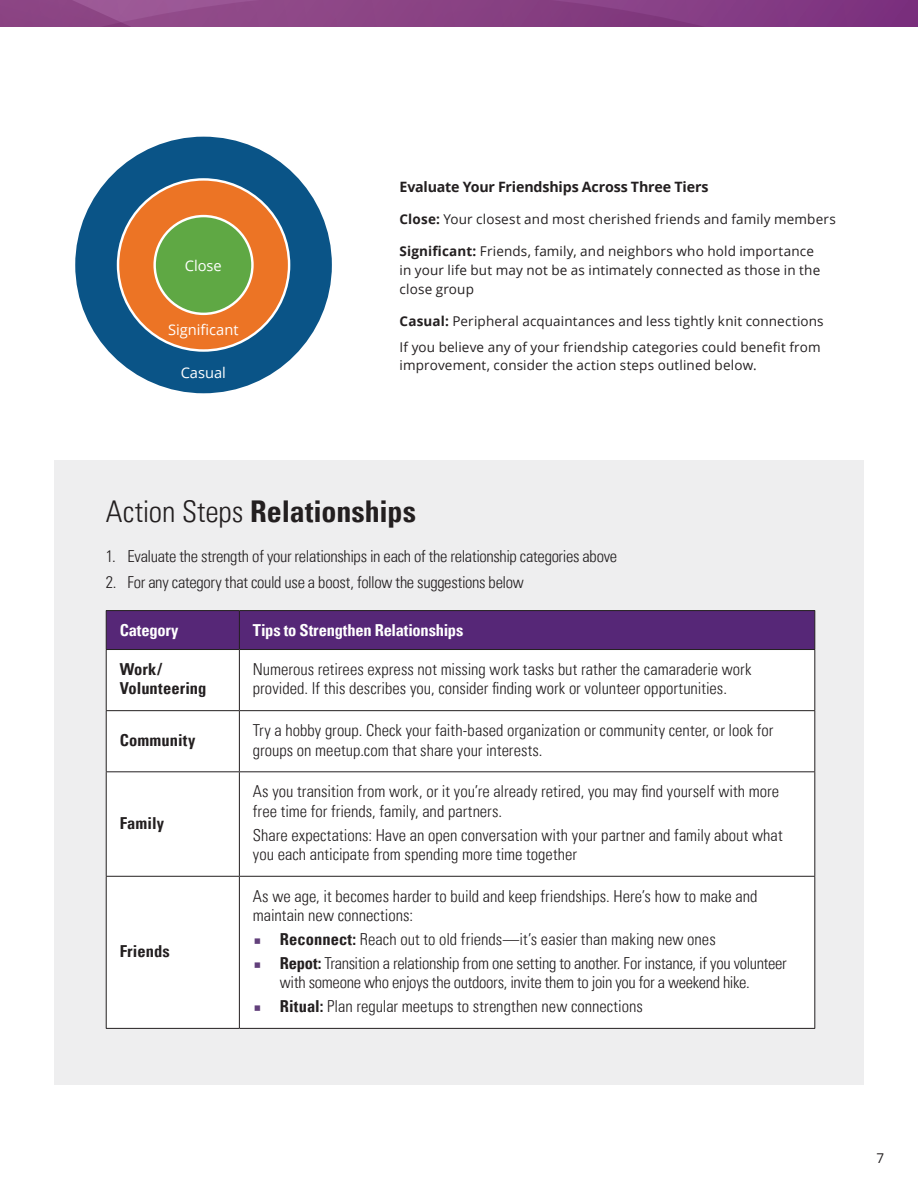
<style>
.page{position:relative;width:918px;height:1188px;background:#fff}
.page>*{position:absolute;margin:0;border:0;box-sizing:border-box;transform-origin:0 0}
.t1{font:700 condensed 30px "Univers LT Pro";color:#231f20}
.body_don{font:300 condensed 16.5px/19.5px "Univers LT Pro";letter-spacing:-.01em;color:#231f20}
.Orange_bullet{font:300 condensed 16.5px/19.5px "Univers LT Pro";color:#231f20}
.Orange_bullet-2{font:700 condensed 16.5px/19.5px "Univers LT Pro";letter-spacing:.005em;color:#231f20}
.Orange_bullet-3{font:700 condensed 16.5px "Univers LT Pro";letter-spacing:-.01em;color:#fff}
.t2{font:14.7px "Open Sans";color:#fff}
.body_don-2{font:700 14.25px "Open Sans";letter-spacing:-.01em;color:#231f20}
.body_don-3{font:13.5px/18.8px "Open Sans";letter-spacing:.01em;color:#231f20}
.s1{font-weight:700}
.s2{font-weight:300}
</style>
<div class="page">
<div style="left:54px;top:460px;width:810px;height:624px;background:#eeeeef"></div>
<div style="left:74px;top:135px;width:259px;height:260px;background:#0a5487;border-radius:50%"></div>
<div style="left:118px;top:179px;width:171px;height:172px;background:#ec7425;border-radius:50%"></div>
<div style="left:155px;top:216px;width:97px;height:98px;background:#5fa844;border-radius:50%"></div>
<div style="left:153px;top:215px;width:101px;height:100px;border:2px solid #fff;border-radius:50%"></div>
<svg style="left:0;top:0;width:918px;height:27px;background:#884184"></svg>
<div style="left:107px;top:611px;width:707px;height:38px;background:#562777"></div>
<div style="left:107px;top:650px;width:707px;height:378px;background:#fff"></div>
<hr style="left:106px;top:610px;width:133px;height:1px;background:#231f20">
<hr style="left:106px;top:611px;width:1px;height:38px;background:#231f20">
<hr style="left:239px;top:610px;width:576px;height:1px;background:#231f20">
<hr style="left:239px;top:611px;width:1px;height:38px;background:#231f20">
<hr style="left:814px;top:611px;width:1px;height:38px;background:#231f20">
<hr style="left:106px;top:649px;width:133px;height:1px;background:#231f20">
<hr style="left:106px;top:650px;width:1px;height:60px;background:#231f20">
<hr style="left:239px;top:649px;width:576px;height:1px;background:#231f20">
<hr style="left:239px;top:650px;width:1px;height:60px;background:#231f20">
<hr style="left:814px;top:650px;width:1px;height:60px;background:#231f20">
<hr style="left:106px;top:710px;width:133px;height:1px;background:#231f20">
<hr style="left:106px;top:711px;width:1px;height:60px;background:#231f20">
<hr style="left:239px;top:710px;width:576px;height:1px;background:#231f20">
<hr style="left:239px;top:711px;width:1px;height:60px;background:#231f20">
<hr style="left:814px;top:711px;width:1px;height:60px;background:#231f20">
<hr style="left:106px;top:771px;width:133px;height:1px;background:#231f20">
<hr style="left:106px;top:772px;width:1px;height:104px;background:#231f20">
<hr style="left:239px;top:771px;width:576px;height:1px;background:#231f20">
<hr style="left:239px;top:772px;width:1px;height:104px;background:#231f20">
<hr style="left:814px;top:772px;width:1px;height:104px;background:#231f20">
<hr style="left:106px;top:876px;width:133px;height:1px;background:#231f20">
<hr style="left:106px;top:877px;width:1px;height:151px;background:#231f20">
<hr style="left:239px;top:876px;width:576px;height:1px;background:#231f20">
<hr style="left:239px;top:877px;width:1px;height:151px;background:#231f20">
<hr style="left:814px;top:877px;width:1px;height:151px;background:#231f20">
<hr style="left:106px;top:1028px;width:133px;height:1px;background:#231f20">
<hr style="left:239px;top:1028px;width:576px;height:1px;background:#231f20">
<svg style="left:255px;top:938px;width:5px;height:6px"></svg>
<svg style="left:255px;top:962px;width:5px;height:6px"></svg>
<svg style="left:255px;top:1006px;width:5px;height:5px"></svg>
<p class="t2" style="left:185px;top:256px;width:39px">Close</p>
<p class="t2" style="left:168px;top:320px;width:72px">Significant</p>
<p class="t2" style="left:181px;top:363px;width:47px">Casual</p>
<p class="body_don-2" style="left:400px;top:177px;width:311px">Evaluate Your Friendships Across Three Tiers</p>
<p class="body_don-3" style="left:400px;top:209px;width:438px"><span class="s1">Close:</span> Your closest and most cherished friends and family members</p>
<p class="body_don-3" style="left:400px;top:242px;width:422px"><span class="s1">Significant:</span> Friends, family, and neighbors who hold importance in your life but may not be as intimately connected as those in the close group</p>
<p class="body_don-3" style="left:400px;top:311px;width:426px"><span class="s1">Casual:</span> Peripheral acquaintances and less tightly knit connections</p>
<p class="body_don-3" style="left:400px;top:337px;width:423px">If you believe any of your friendship categories could benefit from improvement, consider the action steps outlined below.</p>
<p class="t1" style="left:106px;top:493px;width:312px"><span class="s2">Action Steps</span> Relationships</p>
<p class="body_don" style="left:106px;top:545px;width:513px">1. Evaluate the strength of your relationships in each of the relationship categories above</p>
<p class="body_don" style="left:106px;top:572px;width:420px">2. For any category that could use a boost, follow the suggestions below</p>
<p class="Orange_bullet-3" style="left:120px;top:620px;width:60px">Category</p>
<p class="Orange_bullet-3" style="left:253px;top:620px;width:212px">Tips to Strengthen Relationships</p>
<p class="Orange_bullet-2" style="left:120px;top:659px;width:88px">Work/<br>Volunteering</p>
<p class="Orange_bullet" style="left:253px;top:659px;width:500px">Numerous retirees express not missing work tasks but rather the camaraderie work provided. If this describes you, consider finding work or volunteer opportunities.</p>
<p class="Orange_bullet-2" style="left:120px;top:730px;width:77px">Community</p>
<p class="Orange_bullet" style="left:253px;top:720px;width:522px">Try a hobby group. Check your faith-based organization or community center, or look for groups on meetup.com that share your interests.</p>
<p class="Orange_bullet-2" style="left:120px;top:813px;width:46px">Family</p>
<p class="Orange_bullet-2" style="left:120px;top:941px;width:52px">Friends</p>
<p class="Orange_bullet" style="left:253px;top:781px;width:528px">As you transition from work, or it you’re already retired, you may find yourself with more free time for friends, family, and partners.</p>
<p class="body_don" style="left:253px;top:824px;width:531px">Share expectations: Have an open conversation with your partner and family about what you each anticipate from spending more time together</p>
<p class="Orange_bullet" style="left:253px;top:885px;width:506px">As we age, it becomes harder to build and keep friendships. Here’s how to make and maintain new connections:</p>
<p class="body_don" style="left:280px;top:929px;width:437px"><span class="s1">Reconnect:</span> Reach out to old friends—it’s easier than making new ones</p>
<p class="body_don" style="left:280px;top:952px;width:508px"><span class="s1">Repot:</span> Transition a relationship from one setting to another. For instance, if you volunteer with someone who enjoys the outdoors, invite them to join you for a weekend hike.</p>
<p class="body_don" style="left:280px;top:996px;width:364px"><span class="s1">Ritual:</span> Plan regular meetups to strengthen new connections</p>
<p class="body_don-3" style="left:877px;top:1148px;width:9px">7</p>
</div>
